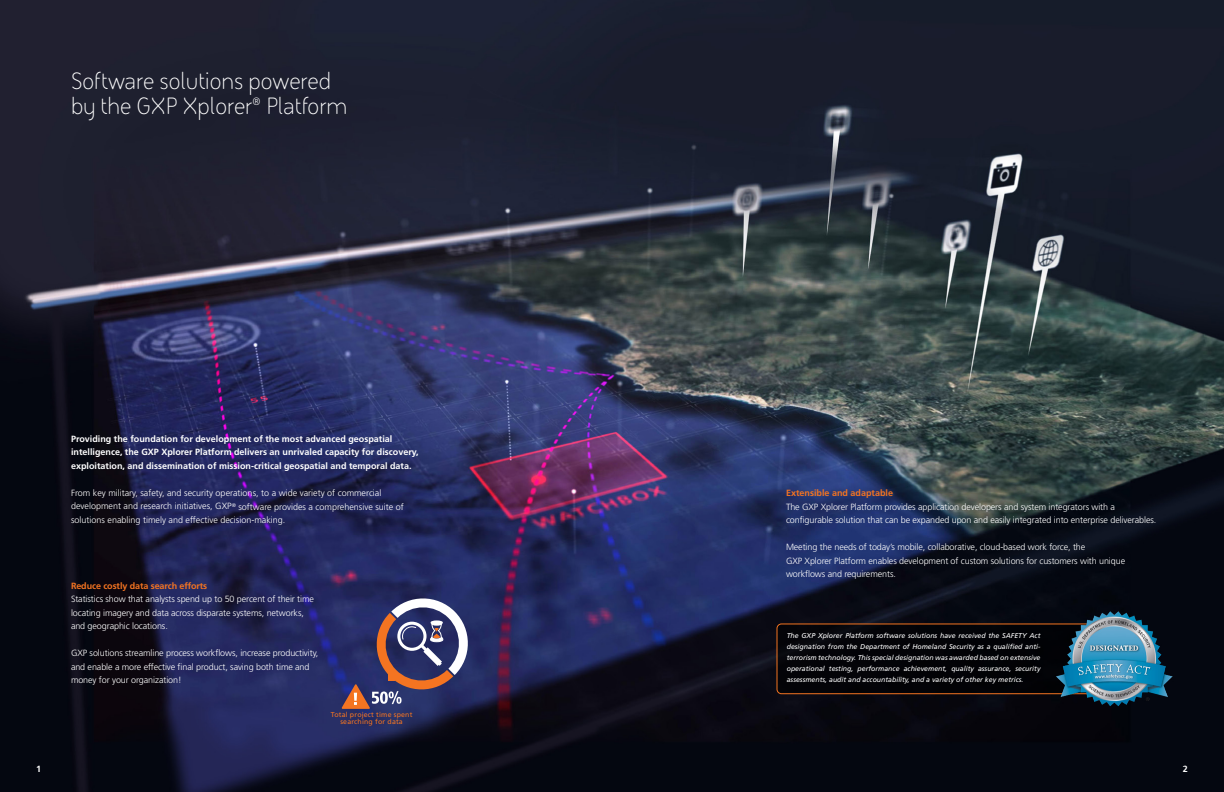
<style>
.page{position:relative;width:1224px;height:792px;background:#fff}
.page>*{position:absolute;margin:0;border:0;box-sizing:border-box;transform-origin:0 0}
.t1{font:24px/25px "BAE Systems";color:#fff}
.t2{font:300 9px/13.5px "Frutiger LT Std";letter-spacing:-.01em;color:#fff}
.t3{font:700 9px/13.5px "Frutiger LT Std";color:#fff}
.t4{font:700 9px "Frutiger LT Std";letter-spacing:-.01em;color:#f47421}
.t5{font:italic 7px/11px "Frutiger LT Std";color:#fff;text-align:justify}
.t6{font:7px/6.7px "Frutiger LT Std";letter-spacing:.025em;color:#f47421;text-align:center}
</style>
<div class="page">
<img style="left:0;top:0;width:1224px;height:792px">
<div style="left:777px;top:624px;width:330px;height:70px;background:#030307;border-radius:4px"></div>
<div style="left:776px;top:623px;width:332px;height:71px;border:1px solid #f47421;border-radius:4px"></div>
<img style="left:1050px;top:595px;width:129px;height:129px">
<svg style="left:341px;top:594px;width:131px;height:115px"></svg>
<h1 class="t1" style="left:71px;top:67px;width:278px">Software solutions powered by the GXP Xplorer<sup>®</sup> Platform</h1>
<p class="t3" style="left:36px;top:762px;width:7px">1</p>
<p class="t3" style="left:71px;top:432px;width:349px">Providing the foundation for development of the most advanced geospatial intelligence, the GXP Xplorer Platform delivers an unrivaled capacity for discovery, exploitation, and dissemination of mission-critical geospatial and temporal data.</p>
<p class="t2" style="left:71px;top:486px;width:334px">From key military, safety, and security operations, to a wide variety of commercial development and research initiatives, GXP<sup>®</sup> software provides a comprehensive suite of solutions enabling timely and effective decision-making.</p>
<p class="t4" style="left:71px;top:580px;width:138px">Reduce costly data search efforts</p>
<p class="t2" style="left:71px;top:592px;width:245px">Statistics show that analysts spend up to 50 percent of their time locating imagery and data across disparate systems, networks, and geographic locations.</p>
<p class="t2" style="left:71px;top:646px;width:249px">GXP solutions streamline process workflows, increase productivity, and enable a more effective final product, saving both time and money for your organization!</p>
<p class="t6" style="left:331px;top:711px;width:83px">Total project time spent searching for data</p>
<p class="t4" style="left:786px;top:488px;width:109px">Extensible and adaptable</p>
<p class="t2" style="left:786px;top:500px;width:372px">The GXP Xplorer Platform provides application developers and system integrators with a configurable solution that can be expanded upon and easily integrated into enterprise deliverables.</p>
<p class="t2" style="left:786px;top:541px;width:341px">Meeting the needs of today’s mobile, collaborative, cloud-based work force, the<br>GXP Xplorer Platform enables development of custom solutions for customers with unique workflows and requirements.</p>
<p class="t5" style="left:787px;top:631px;width:255px">The GXP Xplorer Platform software solutions have received the SAFETY Act designation from the Department of Homeland Security as a qualified anti&shy;terrorism technology. This special designation was awarded based on extensive operational testing, performance achievement, quality assurance, security assessments, audit and accountability, and a variety of other key metrics.</p>
<p class="t3" style="left:1183px;top:762px;width:7px">2</p>
</div>
